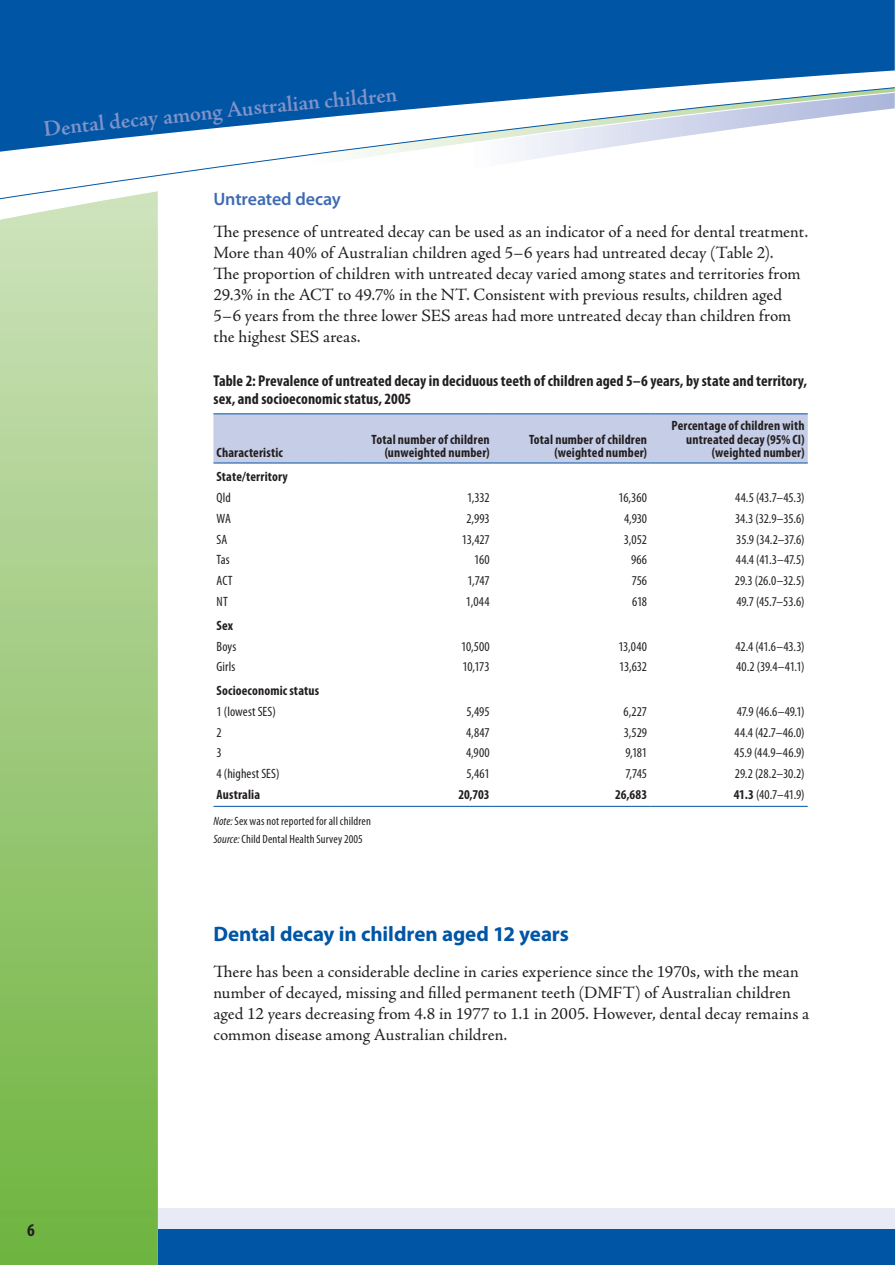
<style>
.page{position:relative;width:895px;height:1265px;background:#fff}
.page>*{position:absolute;margin:0;border:0;box-sizing:border-box;transform-origin:0 0}
.t1{font:600 22.5px "Adobe Jenson Pro";color:#8193c9}
.Heading_1{font:700 21px "Myriad Pro";letter-spacing:-.005em;color:#0155a5}
.Heading_2{font:600 18px "Myriad Pro";letter-spacing:-.01em;color:#3d6bb3}
.t2{font:700 condensed 18px "Myriad Pro";color:#231f20}
.Body_text{font:17.25px/21px "Adobe Jenson Pro";letter-spacing:.005em;color:#231f20}
.Table_title{font:700 condensed 15.75px/18px "Myriad Pro";letter-spacing:.005em;color:#231f20}
.Text_RIGHT{font:condensed 13.5px "Myriad Pro";letter-spacing:-.01em;color:#231f20}
.Text_RIGHT-2{font:700 condensed 13.5px/13px "Myriad Pro";letter-spacing:.01em;color:#231f20;text-align:right}
.Text_LEFT{font:700 condensed 13.5px "Myriad Pro";letter-spacing:.01em;color:#231f20}
.Text_LEFT-2{font:condensed 13.5px "Myriad Pro";letter-spacing:.005em;color:#231f20}
.Table_notes{font:condensed 12px "Myriad Pro";letter-spacing:.01em;color:#231f20}
.Table_source{font:condensed 12px "Myriad Pro";letter-spacing:.01em;color:#231f20}
.s1{font-weight:700}
.s2{font-style:italic}
</style>
<div class="page">
<svg style="left:894px;top:1208px;width:1px;height:21px"></svg>
<hr style="left:894px;top:1229px;width:1px;height:35px;background:#0155a5">
<div style="left:158px;top:1207px;width:736px;height:22px;background:#e8eaf5"></div>
<div style="left:158px;top:1229px;width:736px;height:35px;background:#0155a5"></div>
<svg style="left:0;top:224px;width:158px;height:1040px;background:#9cc97a"></svg>
<div style="left:0;top:0;width:893px;height:87px;background:#0155a5"></div>
<svg style="left:0;top:203px;width:158px;height:21px"></svg>
<svg style="left:0;top:87px;width:893px;height:116px"></svg>
<div style="left:213px;top:414px;width:594px;height:48px;background:#c6cde7"></div>
<hr style="left:213px;top:413px;width:131px;height:1px;background:#0155a5">
<hr style="left:344px;top:413px;width:148px;height:1px;background:#0155a5">
<hr style="left:492px;top:413px;width:158px;height:1px;background:#0155a5">
<hr style="left:650px;top:413px;width:157px;height:1px;background:#0155a5">
<hr style="left:213px;top:462px;width:131px;height:1px;background:#0155a5">
<hr style="left:344px;top:462px;width:148px;height:1px;background:#0155a5">
<hr style="left:492px;top:462px;width:158px;height:1px;background:#0155a5">
<hr style="left:650px;top:462px;width:157px;height:1px;background:#0155a5">
<hr style="left:213px;top:805px;width:131px;height:1px;background:#0155a5">
<hr style="left:344px;top:805px;width:148px;height:1px;background:#0155a5">
<hr style="left:492px;top:805px;width:158px;height:1px;background:#0155a5">
<hr style="left:650px;top:805px;width:157px;height:1px;background:#0155a5">
<svg style="left:893px;top:0;width:2px;height:109px"></svg>
<h1 class="t1" style="left:276px;top:92px;width:128px;rotate:-5deg">DDDDD DDDDDDDD</h1>
<h1 class="t1" style="left:42px;top:116px;width:245px;rotate:-6deg">D DDDDDDDDDD DD DDD D DDDD</h1>
<p class="Heading_2" style="left:213px;top:187px;width:129px">Untreated decay</p>
<p class="Body_text" style="left:213px;top:221px;width:596px">The presence of untreated decay can be used as an indicator of a need for dental treatment.<br>More than 40% of Australian children aged 5–6 years had untreated decay (Table 2).<br>The proportion of children with untreated decay varied among states and territories from 29.3% in the ACT to 49.7% in the NT. Consistent with previous results, children aged 5–6 years from the three lower SES areas had more untreated decay than children from the highest SES areas.</p>
<p class="Table_title" style="left:213px;top:371px;width:595px">Table 2: Prevalence of untreated decay in deciduous teeth of children aged 5–6 years, by state and territory, sex, and socioeconomic status, 2005</p>
<p class="Text_LEFT" style="left:216px;top:443px;width:68px">Characteristic</p>
<p class="Text_RIGHT-2" style="left:371px;top:432px;width:119px">Total number of children (unweighted number)</p>
<p class="Text_RIGHT-2" style="left:529px;top:432px;width:119px">Total number of children (weighted number)</p>
<p class="Text_RIGHT-2" style="left:671px;top:419px;width:134px">Percentage of children with untreated decay (95% CI) (weighted number)</p>
<p class="Text_LEFT" style="left:216px;top:468px;width:73px">State/territory</p>
<p class="Text_LEFT-2" style="left:216px;top:489px;width:16px">Qld</p>
<p class="Text_RIGHT" style="left:467px;top:489px;width:24px">1,332</p>
<p class="Text_RIGHT" style="left:618px;top:489px;width:30px">16,360</p>
<p class="Text_RIGHT" style="left:735px;top:489px;width:71px">44.5 (43.7–45.3)</p>
<p class="Text_LEFT-2" style="left:216px;top:510px;width:16px">WA</p>
<p class="Text_RIGHT" style="left:466px;top:510px;width:25px">2,993</p>
<p class="Text_RIGHT" style="left:624px;top:510px;width:24px">4,930</p>
<p class="Text_RIGHT" style="left:734px;top:510px;width:71px">34.3 (32.9–35.6)</p>
<p class="Text_LEFT-2" style="left:216px;top:531px;width:12px">SA</p>
<p class="Text_RIGHT" style="left:462px;top:531px;width:29px">13,427</p>
<p class="Text_RIGHT" style="left:623px;top:531px;width:25px">3,052</p>
<p class="Text_RIGHT" style="left:736px;top:531px;width:70px">35.9 (34.2–37.6)</p>
<p class="Text_LEFT-2" style="left:216px;top:551px;width:15px">Tas</p>
<p class="Text_RIGHT" style="left:474px;top:551px;width:17px">160</p>
<p class="Text_RIGHT" style="left:631px;top:551px;width:17px">966</p>
<p class="Text_RIGHT" style="left:735px;top:551px;width:70px">44.4 (41.3–47.5)</p>
<p class="Text_LEFT-2" style="left:216px;top:572px;width:17px">ACT</p>
<p class="Text_RIGHT" style="left:467px;top:572px;width:24px">1,747</p>
<p class="Text_RIGHT" style="left:631px;top:572px;width:17px">756</p>
<p class="Text_RIGHT" style="left:734px;top:572px;width:71px">29.3 (26.0–32.5)</p>
<p class="Text_LEFT-2" style="left:216px;top:593px;width:13px">NT</p>
<p class="Text_RIGHT" style="left:466px;top:593px;width:25px">1,044</p>
<p class="Text_RIGHT" style="left:632px;top:593px;width:16px">618</p>
<p class="Text_RIGHT" style="left:736px;top:593px;width:70px">49.7 (45.7–53.6)</p>
<p class="Text_LEFT" style="left:216px;top:616px;width:18px">Sex</p>
<p class="Text_LEFT-2" style="left:216px;top:637px;width:21px">Boys</p>
<p class="Text_RIGHT" style="left:461px;top:637px;width:30px">10,500</p>
<p class="Text_RIGHT" style="left:618px;top:637px;width:30px">13,040</p>
<p class="Text_RIGHT" style="left:735px;top:637px;width:70px">42.4 (41.6–43.3)</p>
<p class="Text_LEFT-2" style="left:216px;top:658px;width:20px">Girls</p>
<p class="Text_RIGHT" style="left:462px;top:658px;width:29px">10,173</p>
<p class="Text_RIGHT" style="left:619px;top:658px;width:29px">13,632</p>
<p class="Text_RIGHT" style="left:735px;top:658px;width:70px">40.2 (39.4–41.1)</p>
<p class="Text_LEFT" style="left:216px;top:682px;width:104px">Socioeconomic status</p>
<p class="Text_LEFT-2" style="left:216px;top:703px;width:61px">1 (lowest SES)</p>
<p class="Text_RIGHT" style="left:466px;top:703px;width:25px">5,495</p>
<p class="Text_RIGHT" style="left:623px;top:703px;width:25px">6,227</p>
<p class="Text_RIGHT" style="left:736px;top:703px;width:69px">47.9 (46.6–49.1)</p>
<p class="Text_LEFT-2" style="left:216px;top:723px;width:7px">2</p>
<p class="Text_RIGHT" style="left:466px;top:723px;width:25px">4,847</p>
<p class="Text_RIGHT" style="left:623px;top:723px;width:25px">3,529</p>
<p class="Text_RIGHT" style="left:734px;top:723px;width:71px">44.4 (42.7–46.0)</p>
<p class="Text_LEFT-2" style="left:216px;top:744px;width:7px">3</p>
<p class="Text_RIGHT" style="left:466px;top:744px;width:25px">4,900</p>
<p class="Text_RIGHT" style="left:625px;top:744px;width:23px">9,181</p>
<p class="Text_RIGHT" style="left:734px;top:744px;width:72px">45.9 (44.9–46.9)</p>
<p class="Text_LEFT-2" style="left:216px;top:765px;width:64px">4 (highest SES)</p>
<p class="Text_RIGHT" style="left:466px;top:765px;width:25px">5,461</p>
<p class="Text_RIGHT" style="left:625px;top:765px;width:23px">7,745</p>
<p class="Text_RIGHT" style="left:734px;top:765px;width:71px">29.2 (28.2–30.2)</p>
<p class="Text_LEFT" style="left:216px;top:785px;width:45px">Australia</p>
<p class="Text_RIGHT-2" style="left:458px;top:787px;width:33px">20,703</p>
<p class="Text_RIGHT-2" style="left:615px;top:787px;width:34px">26,683</p>
<p class="Text_RIGHT" style="left:733px;top:786px;width:72px"><span class="s1">41.3</span> (40.7–41.9)</p>
<p class="Table_notes" style="left:213px;top:813px;width:159px"><span class="s2">Note:</span> Sex was not reported for all children</p>
<p class="Table_source" style="left:213px;top:832px;width:151px"><span class="s2">Source:</span> Child Dental Health Survey 2005</p>
<p class="Heading_1" style="left:213px;top:919px;width:357px">Dental decay in children aged 12 years</p>
<p class="Body_text" style="left:213px;top:961px;width:597px">There has been a considerable decline in caries experience since the 1970s, with the mean number of decayed, missing and filled permanent teeth (DMFT) of Australian children aged 12 years decreasing from 4.8 in 1977 to 1.1 in 2005. However, dental decay remains a common disease among Australian children.</p>
<p class="t2" style="left:27px;top:1218px;width:9px">6</p>
</div>
